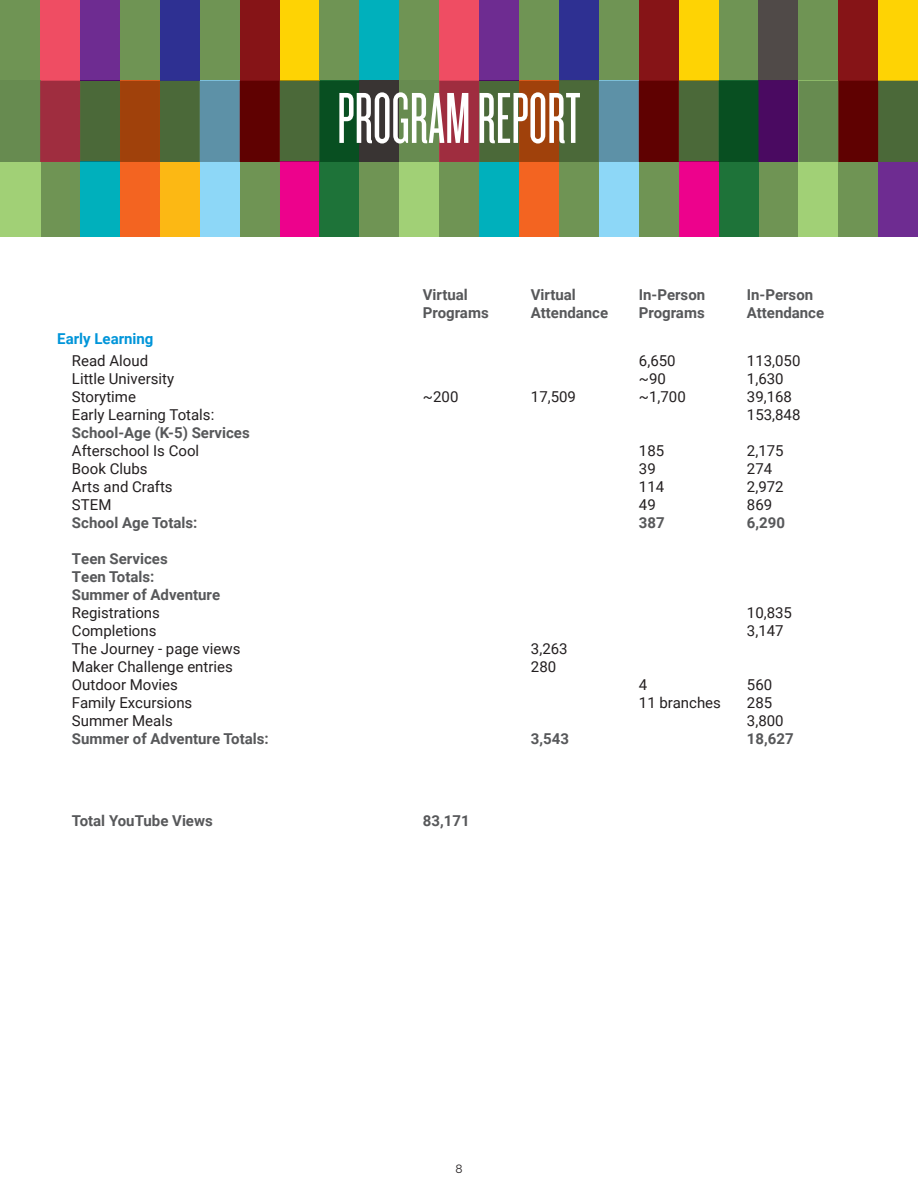
<style>
.page{position:relative;width:918px;height:1188px;background:#fff}
.page>*{position:absolute;margin:0;border:0;box-sizing:border-box;transform-origin:0 0}
.t1{font:75px "Knockout HTF26 Junior Flyweight";color:#fff}
.t2{font:15px "Roboto";color:#231f20}
.t3{font:700 15px/18px "Roboto";color:#57585a}
.t4{font:700 15px "Roboto";color:#0095d9}
.t5{font:12px "Raleway";color:#231f20}
</style>
<div class="page">
<div style="left:0;top:0;width:918px;height:237px;background:#6f9454"></div>
<div style="left:80px;top:0;width:40px;height:81px;background:#6e2c91"></div>
<div style="left:160px;top:0;width:40px;height:81px;background:#2e3092"></div>
<div style="left:878px;top:162px;width:40px;height:75px;background:#6e2c91"></div>
<div style="left:80px;top:162px;width:40px;height:75px;background:#00b0bc"></div>
<div style="left:160px;top:162px;width:40px;height:75px;background:#fcb814"></div>
<div style="left:359px;top:0;width:40px;height:81px;background:#00b0bc"></div>
<div style="left:0;top:81px;width:40px;height:156px;background:#a1d076"></div>
<div style="left:120px;top:81px;width:40px;height:156px;background:#f36421"></div>
<div style="left:40px;top:0;width:40px;height:162px;background:#ef4d63"></div>
<div style="left:280px;top:0;width:39px;height:81px;background:#fed304"></div>
<div style="left:280px;top:162px;width:40px;height:75px;background:#ed028c"></div>
<div style="left:200px;top:81px;width:40px;height:156px;background:#8dd7f7"></div>
<div style="left:320px;top:81px;width:39px;height:156px;background:#1e7339"></div>
<div style="left:240px;top:0;width:40px;height:162px;background:#861417"></div>
<div style="left:878px;top:0;width:40px;height:81px;background:#fed304"></div>
<div style="left:838px;top:0;width:40px;height:162px;background:#861417"></div>
<div style="left:479px;top:0;width:40px;height:81px;background:#6e2c91"></div>
<div style="left:479px;top:162px;width:40px;height:75px;background:#00b0bc"></div>
<div style="left:399px;top:81px;width:40px;height:156px;background:#a1d076"></div>
<div style="left:798px;top:81px;width:40px;height:156px;background:#a1d076"></div>
<div style="left:519px;top:81px;width:40px;height:156px;background:#f36421"></div>
<div style="left:439px;top:0;width:40px;height:162px;background:#ef4d63"></div>
<div style="left:559px;top:0;width:40px;height:81px;background:#2e3092"></div>
<div style="left:679px;top:0;width:40px;height:81px;background:#fed304"></div>
<div style="left:679px;top:162px;width:40px;height:75px;background:#ed028c"></div>
<div style="left:599px;top:81px;width:40px;height:156px;background:#8dd7f7"></div>
<div style="left:719px;top:81px;width:40px;height:156px;background:#1e7339"></div>
<div style="left:639px;top:0;width:40px;height:162px;background:#861417"></div>
<div style="left:758px;top:0;width:40px;height:81px;background:#504a48"></div>
<div style="left:80px;top:81px;width:439px;height:81px;background:#4b6939"></div>
<hr style="left:80px;top:162px;width:40px;height:1px;background:#007880">
<div style="left:0;top:81px;width:40px;height:81px;background:#678b50"></div>
<div style="left:40px;top:81px;width:40px;height:81px;background:#9f2d3f"></div>
<div style="left:320px;top:81px;width:39px;height:81px;background:#084f21"></div>
<svg style="left:120px;top:81px;width:160px;height:81px;background:#694f3b"></svg>
<div style="left:359px;top:81px;width:40px;height:81px;background:#393433"></div>
<div style="left:399px;top:81px;width:40px;height:81px;background:#678b50"></div>
<div style="left:439px;top:81px;width:40px;height:81px;background:#9f2d3f"></div>
<hr style="left:679px;top:162px;width:40px;height:1px;background:#9e015e">
<svg style="left:519px;top:81px;width:399px;height:81px;background:#554b38"></svg>
<h1 class="t1" style="left:337px;top:82px;width:245px">PROGRAM REPORT</h1>
<p class="t4" style="left:57px;top:328px;width:98px">Early Learning</p>
<p class="t3" style="left:423px;top:285px;width:67px">Virtual<br>Programs</p>
<p class="t3" style="left:531px;top:285px;width:79px">Virtual<br>Attendance</p>
<p class="t3" style="left:639px;top:285px;width:68px">In-Person<br>Programs</p>
<p class="t3" style="left:747px;top:285px;width:79px">In-Person<br>Attendance</p>
<p class="t2" style="left:72px;top:350px;width:78px">Read Aloud</p>
<p class="t2" style="left:639px;top:350px;width:38px">6,650</p>
<p class="t2" style="left:747px;top:350px;width:55px">113,050</p>
<p class="t2" style="left:72px;top:368px;width:104px">Little University</p>
<p class="t2" style="left:639px;top:368px;width:29px">~90</p>
<p class="t2" style="left:747px;top:368px;width:38px">1,630</p>
<p class="t2" style="left:72px;top:386px;width:66px">Storytime</p>
<p class="t2" style="left:423px;top:386px;width:37px">~200</p>
<p class="t2" style="left:531px;top:386px;width:47px">17,509</p>
<p class="t2" style="left:639px;top:386px;width:48px">~1,700</p>
<p class="t2" style="left:747px;top:386px;width:47px">39,168</p>
<p class="t2" style="left:72px;top:404px;width:144px">Early Learning Totals:</p>
<p class="t2" style="left:747px;top:404px;width:55px">153,848</p>
<p class="t3" style="left:72px;top:423px;width:179px">School-Age (K-5) Services</p>
<p class="t2" style="left:72px;top:440px;width:129px">Afterschool Is Cool</p>
<p class="t2" style="left:639px;top:440px;width:27px">185</p>
<p class="t2" style="left:747px;top:440px;width:38px">2,175</p>
<p class="t2" style="left:72px;top:458px;width:77px">Book Clubs</p>
<p class="t2" style="left:639px;top:458px;width:18px">39</p>
<p class="t2" style="left:747px;top:458px;width:27px">274</p>
<p class="t2" style="left:72px;top:476px;width:102px">Arts and Crafts</p>
<p class="t2" style="left:639px;top:476px;width:27px">114</p>
<p class="t2" style="left:747px;top:476px;width:38px">2,972</p>
<p class="t2" style="left:72px;top:494px;width:41px">STEM</p>
<p class="t2" style="left:639px;top:494px;width:18px">49</p>
<p class="t2" style="left:747px;top:494px;width:27px">869</p>
<p class="t3" style="left:72px;top:513px;width:127px">School Age Totals:</p>
<p class="t3" style="left:639px;top:513px;width:27px">387</p>
<p class="t3" style="left:747px;top:513px;width:40px">6,290</p>
<p class="t3" style="left:72px;top:549px;width:150px">Teen Services<br>Teen Totals:<br>Summer of Adventure</p>
<p class="t2" style="left:72px;top:602px;width:89px">Registrations</p>
<p class="t2" style="left:747px;top:602px;width:47px">10,835</p>
<p class="t2" style="left:72px;top:620px;width:86px">Completions</p>
<p class="t2" style="left:747px;top:620px;width:38px">3,147</p>
<p class="t2" style="left:72px;top:638px;width:170px">The Journey - page views</p>
<p class="t2" style="left:531px;top:638px;width:38px">3,263</p>
<p class="t2" style="left:72px;top:656px;width:162px">Maker Challenge entries</p>
<p class="t2" style="left:531px;top:656px;width:27px">280</p>
<p class="t2" style="left:72px;top:674px;width:107px">Outdoor Movies</p>
<p class="t2" style="left:639px;top:674px;width:10px">4</p>
<p class="t2" style="left:747px;top:674px;width:27px">560</p>
<p class="t2" style="left:72px;top:692px;width:122px">Family Excursions</p>
<p class="t2" style="left:639px;top:692px;width:83px">11 branches</p>
<p class="t2" style="left:747px;top:692px;width:27px">285</p>
<p class="t2" style="left:72px;top:710px;width:102px">Summer Meals</p>
<p class="t2" style="left:747px;top:710px;width:38px">3,800</p>
<p class="t3" style="left:72px;top:729px;width:198px">Summer of Adventure Totals:</p>
<p class="t3" style="left:531px;top:729px;width:40px">3,543</p>
<p class="t3" style="left:747px;top:729px;width:48px">18,627</p>
<p class="t3" style="left:72px;top:811px;width:142px">Total YouTube Views</p>
<p class="t3" style="left:423px;top:811px;width:48px">83,171</p>
<p class="t5" style="left:455px;top:1162px;width:9px">8</p>
</div>
